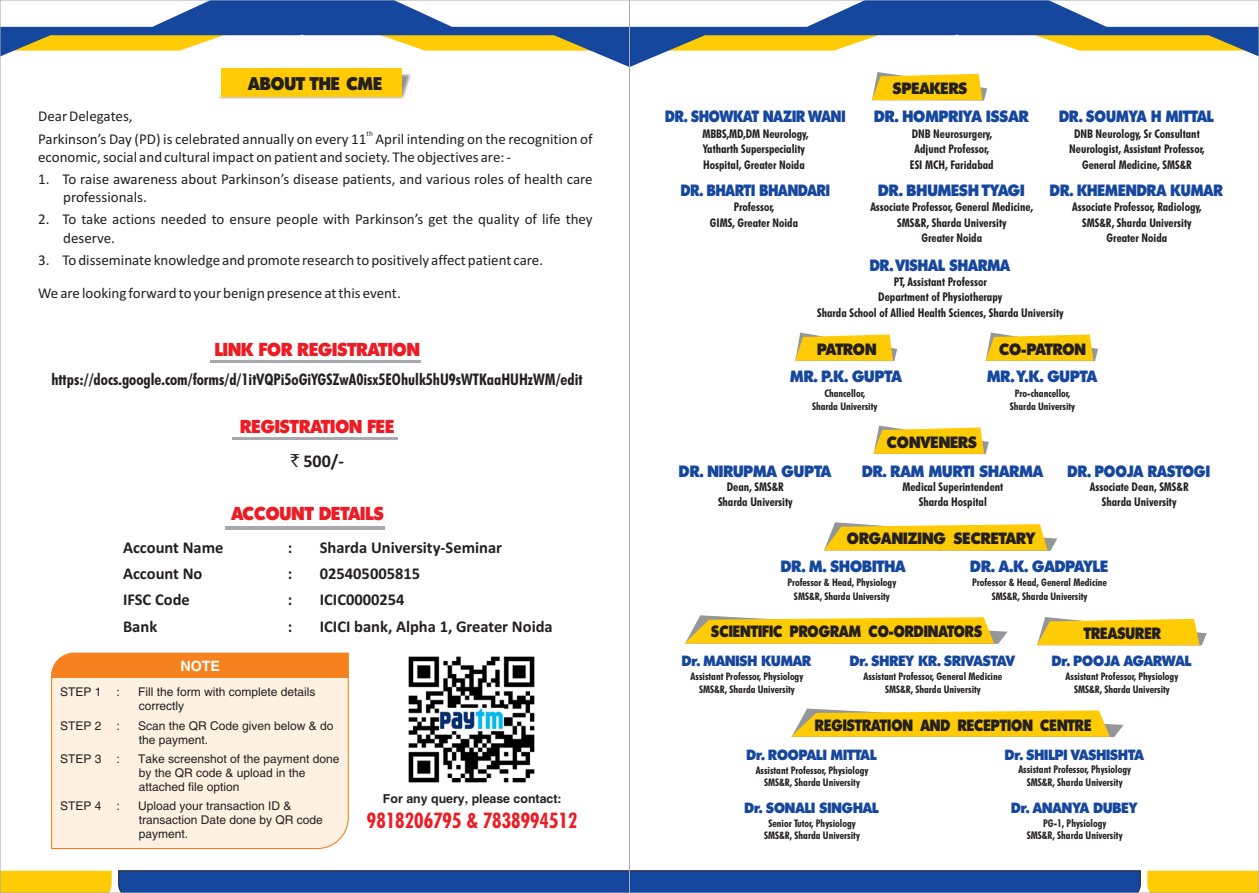
<style>
.page{position:relative;width:1259px;height:893px;background:#fff}
.page>*{position:absolute;margin:0;border:0;box-sizing:border-box;transform-origin:0 0}
.t1{font:700 condensed 21.45px "Futura BT";color:#ed1c24}
.t2{font:18px "Admo Display Lys";color:#ed1c24}
.t3{font:700 18px "Calibri";color:#231f20}
.t4{font:17.7px "Admo Display Lys";color:#231f20}
.t5{font:700 16.5px "Calibri";color:#231f20}
.t6{font:700 condensed 16.05px "Futura BT";color:#231f20}
.t7{font:15.75px "Admo Display Lys";color:#16479e}
.t8{font:15.75px "Admo Display Lys";color:#16479e;scale:.95 1}
.t9{font:15.75px "Admo Display Lys";color:#231f20;scale:.92 1}
.t10{font:15.75px "Admo Display Lys";color:#231f20}
.t11{font:15.75px "Admo Display Lys";color:#16479e;scale:.91 1}
.t12{font:15.75px "Admo Display Lys";color:#231f20;scale:.93 1}
.t13{font:15px/18.3px "Calibri";color:#231f20}
.t14{font:14.25px "Admo Display Lys";color:#16479e}
.t15{font:700 14.25px "Helvetica";color:#fff}
.t16{font:700 12.3px "Helvetica";color:#231f20}
.t17{font:700 condensed 12px/15.3px "Futura BT";color:#231f20;text-align:center}
.t18{font:12px/14px "Helvetica";color:#231f20}
.t19{font:700 condensed 10.65px/12.8px "Futura BT";color:#231f20;text-align:center}
.t20{font:700 condensed 10.5px/12.6px "Futura BT";color:#231f20;text-align:center}
.t21{font:7.5px "Calibri";color:#231f20}
.s1{font-family:"Rupee Foradian";font-weight:400}
</style>
<div class="page">
<div style="left:2px;top:871px;width:110px;height:20px;background:#ffcb04"></div>
<svg style="left:118px;top:870px;width:1023px;height:23px;background:#1c4999"></svg>
<div style="left:1147px;top:871px;width:110px;height:20px;background:#ffcb04"></div>
<hr style="left:210px;top:360px;width:210px;height:3px;background:#a7a9ac">
<hr style="left:232px;top:437px;width:166px;height:3px;background:#a7a9ac">
<hr style="left:225px;top:526px;width:160px;height:3px;background:#a7a9ac">
<img style="left:408px;top:656px;width:127px;height:127px">
<svg style="left:51px;top:652px;width:298px;height:198px;background:#fde1c7"></svg>
<svg style="left:0;top:0;width:1259px;height:101px"></svg>
<svg style="left:873px;top:426px;width:116px;height:28px;background:#f9cf2f"></svg>
<svg style="left:823px;top:522px;width:234px;height:29px;background:#f8d035"></svg>
<svg style="left:795px;top:333px;width:102px;height:28px;background:#f9cf2e"></svg>
<svg style="left:985px;top:333px;width:113px;height:28px;background:#f9cf2e"></svg>
<svg style="left:684px;top:615px;width:323px;height:29px;background:#f8d034"></svg>
<svg style="left:1037px;top:617px;width:169px;height:28px;background:#f9d02f"></svg>
<svg style="left:791px;top:709px;width:332px;height:28px;background:#f9ce2d"></svg>
<p class="t13" style="left:38px;top:108px;width:96px">Dear Delegates,</p>
<h3 class="t4" style="left:248px;top:76px;width:135px">ABOUT THE CME</h3>
<p class="t21" style="left:366px;top:131px;width:8px">th</p>
<p class="t13" style="left:38px;top:131px;width:556px">Parkinson’s Day (PD) is celebrated annually on every 11 April intending on the recognition of economic, social and cultural impact on patient and society. The objectives are: -</p>
<p class="t13" style="left:63px;top:171px;width:531px;text-indent:-25px">1. To raise awareness about Parkinson’s disease patients, and various roles of health care professionals.</p>
<p class="t13" style="left:63px;top:211px;width:531px;text-indent:-25px">2. To take actions needed to ensure people with Parkinson’s get the quality of life they deserve.</p>
<p class="t13" style="left:38px;top:244px;width:507px;line-height:33px">3. To disseminate knowledge and promote research to positively affect patient care.<br>We are looking forward to your benign presence at this event.</p>
<h2 class="t2" style="left:215px;top:343px;width:207px">LINK FOR REGISTRATION</h2>
<h3 class="t6" style="left:51px;top:373px;width:533px">https://docs.google.com/forms/d/1itVQPi5oGiYGSZwA0isx5EOhulk5hU9sWTKaaHUHzWM/edit</h3>
<h2 class="t2" style="left:240px;top:419px;width:156px">REGISTRATION FEE</h2>
<h2 class="t3" style="left:290px;top:453px;width:55px"><span class="s1">`</span> 500/-</h2>
<h2 class="t2" style="left:231px;top:507px;width:154px">ACCOUNT DETAILS</h2>
<h3 class="t5" style="left:123px;top:541px;width:102px">Account Name</h3>
<h3 class="t5" style="left:288px;top:541px;width:6px">:</h3>
<h3 class="t5" style="left:320px;top:541px;width:184px">Sharda University-Seminar</h3>
<h3 class="t5" style="left:123px;top:567px;width:81px">Account No</h3>
<h3 class="t5" style="left:288px;top:567px;width:6px">:</h3>
<h3 class="t5" style="left:320px;top:567px;width:102px">025405005815</h3>
<h3 class="t5" style="left:123px;top:593px;width:68px">IFSC Code</h3>
<h3 class="t5" style="left:288px;top:593px;width:6px">:</h3>
<h3 class="t5" style="left:320px;top:593px;width:86px">ICIC0000254</h3>
<h3 class="t5" style="left:123px;top:619px;width:36px">Bank</h3>
<h3 class="t5" style="left:288px;top:619px;width:6px">:</h3>
<h3 class="t5" style="left:320px;top:619px;width:234px">ICICI bank, Alpha 1, Greater Noida</h3>
<p class="t15" style="left:180px;top:660px;width:41px">NOTE</p>
<p class="t18" style="left:60px;top:686px;width:43px">STEP 1</p>
<p class="t18" style="left:117px;top:686px;width:5px">:</p>
<p class="t18" style="left:138px;top:686px;width:179px">Fill the form with complete details correctly</p>
<p class="t18" style="left:60px;top:720px;width:43px">STEP 2</p>
<p class="t18" style="left:117px;top:720px;width:5px">:</p>
<p class="t18" style="left:138px;top:720px;width:197px">Scan the QR Code given below &amp; do the payment.</p>
<p class="t18" style="left:60px;top:753px;width:43px">STEP 3</p>
<p class="t18" style="left:117px;top:753px;width:5px">:</p>
<p class="t18" style="left:138px;top:753px;width:203px">Take screenshot of the payment done by the QR code &amp; upload in the attached file option</p>
<p class="t18" style="left:60px;top:800px;width:43px">STEP 4</p>
<p class="t18" style="left:117px;top:800px;width:5px">:</p>
<p class="t18" style="left:138px;top:800px;width:186px">Upload your transaction ID &amp; transaction Date done by QR code payment.</p>
<p class="t16" style="left:383px;top:794px;width:180px">For any query, please contact:</p>
<h1 class="t1" style="left:367px;top:812px;width:212px">9818206795 &amp; 7838994512</h1>
<h3 class="t10" style="left:893px;top:82px;width:76px">SPEAKERS</h3>
<h3 class="t11" style="left:665px;top:111px;width:200px">DR. SHOWKAT NAZIR WANI</h3>
<h3 class="t7" style="left:874px;top:111px;width:156px">DR. HOMPRIYA ISSAR</h3>
<h3 class="t8" style="left:1059px;top:111px;width:164px">DR. SOUMYA H MITTAL</h3>
<p class="t17" style="left:702px;top:127px;width:107px;text-align:left">MBBS,MD,DM Neurology,<br>Yatharth Superspeciality<br>Hospital, Greater Noida</p>
<p class="t17" style="left:710px;top:201px;width:90px">Professor,<br>GIMS, Greater Noida</p>
<h3 class="t11" style="left:681px;top:184px;width:165px">DR. BHARTI BHANDARI</h3>
<p class="t17" style="left:910px;top:127px;width:85px">DNB Neurosurgery,<br>Adjunct Professor,<br>ESI MCH, Faridabad</p>
<p class="t17" style="left:870px;top:201px;width:164px">Associate Professor, General Medicine,<br>SMS&amp;R, Sharda University<br>Greater Noida</p>
<h3 class="t7" style="left:878px;top:184px;width:148px">DR. BHUMESH TYAGI</h3>
<p class="t17" style="left:1069px;top:127px;width:137px">DNB Neurology, Sr Consultant<br>Neurologist, Assistant Professor,<br>General Medicine, SMS&amp;R</p>
<p class="t17" style="left:1072px;top:201px;width:131px">Associate Professor, Radiology,<br>SMS&amp;R, Sharda University<br>Greater Noida</p>
<h3 class="t8" style="left:1050px;top:184px;width:184px">DR. KHEMENDRA KUMAR</h3>
<h3 class="t8" style="left:869px;top:259px;width:149px">DR.VISHAL SHARMA</h3>
<p class="t17" style="left:817px;top:275px;width:248px">PT, Assistant Professor<br>Department of Physiotherapy<br>Sharda School of Allied Health Sciences, Sharda University</p>
<h3 class="t10" style="left:817px;top:343px;width:61px">PATRON</h3>
<h3 class="t10" style="left:999px;top:343px;width:88px">CO-PATRON</h3>
<h3 class="t7" style="left:790px;top:370px;width:113px">MR. P.K. GUPTA</h3>
<p class="t20" style="left:812px;top:387px;width:67px;line-height:13.4px">Chancellor,<br>Sharda University</p>
<h3 class="t10" style="left:886px;top:436px;width:92px">CONVENERS</h3>
<h3 class="t7" style="left:987px;top:370px;width:112px">MR.Y.K. GUPTA</h3>
<p class="t20" style="left:1010px;top:387px;width:67px;line-height:13.4px">Pro-chancellor,<br>Sharda University</p>
<h3 class="t7" style="left:679px;top:465px;width:154px">DR. NIRUPMA GUPTA</h3>
<p class="t17" style="left:718px;top:480px;width:76px">Dean, SMS&amp;R<br>Sharda University</p>
<h3 class="t7" style="left:862px;top:465px;width:183px">DR. RAM MURTI SHARMA</h3>
<p class="t17" style="left:902px;top:480px;width:102px">Medical Superintendent<br>Sharda Hospital</p>
<h3 class="t10" style="left:847px;top:533px;width:190px">ORGANIZING SECRETARY</h3>
<h3 class="t8" style="left:1067px;top:465px;width:151px">DR. POOJA RASTOGI</h3>
<p class="t17" style="left:1089px;top:480px;width:100px">Associate Dean, SMS&amp;R<br>Sharda University</p>
<h3 class="t7" style="left:780px;top:560px;width:126px">DR. M. SHOBITHA</h3>
<p class="t20" style="left:787px;top:577px;width:110px;line-height:13.4px">Professor &amp; Head, Physiology<br>SMS&amp;R, Sharda University</p>
<h3 class="t7" style="left:970px;top:560px;width:139px">DR. A.K. GADPAYLE</h3>
<p class="t20" style="left:972px;top:577px;width:136px;line-height:13.4px">Professor &amp; Head, General Medicine<br>SMS&amp;R, Sharda University</p>
<h3 class="t9" style="left:711px;top:626px;width:296px">SCIENTIFIC PROGRAM CO-ORDINATORS</h3>
<p class="t14" style="left:682px;top:656px;width:131px">Dr. MANISH KUMAR</p>
<p class="t20" style="left:690px;top:671px;width:114px">Assistant Professor, Physiology<br>SMS&amp;R, Sharda University</p>
<h3 class="t12" style="left:1083px;top:627px;width:85px">TREASURER</h3>
<p class="t14" style="left:1051px;top:656px;width:141px">Dr. POOJA AGARWAL</p>
<p class="t20" style="left:1065px;top:671px;width:114px">Assistant Professor, Physiology<br>SMS&amp;R, Sharda University</p>
<h3 class="t9" style="left:815px;top:719px;width:302px">REGISTRATION AND RECEPTION CENTRE</h3>
<p class="t14" style="left:746px;top:749px;width:131px">Dr. ROOPALI MITTAL</p>
<p class="t14" style="left:850px;top:656px;width:167px">Dr. SHREY KR. SRIVASTAV</p>
<p class="t20" style="left:863px;top:671px;width:140px">Assistant Professor, General Medicine<br>SMS&amp;R, Sharda University</p>
<p class="t14" style="left:1004px;top:749px;width:140px">Dr. SHILPI VASHISHTA</p>
<p class="t20" style="left:755px;top:765px;width:114px">Assistant Professor, Physiology<br>SMS&amp;R, Sharda University</p>
<p class="t20" style="left:764px;top:818px;width:97px">Senior Tutor, Physiology<br>SMS&amp;R, Sharda University</p>
<p class="t14" style="left:744px;top:802px;width:136px">Dr. SONALI SINGHAL</p>
<p class="t19" style="left:1018px;top:764px;width:114px">Assistant Professor, Physiology<br>SMS&amp;R, Sharda University</p>
<p class="t19" style="left:1027px;top:817px;width:97px">PG-1, Physiology<br>SMS&amp;R, Sharda University</p>
<p class="t14" style="left:1011px;top:802px;width:128px">Dr. ANANYA DUBEY</p>
</div>
